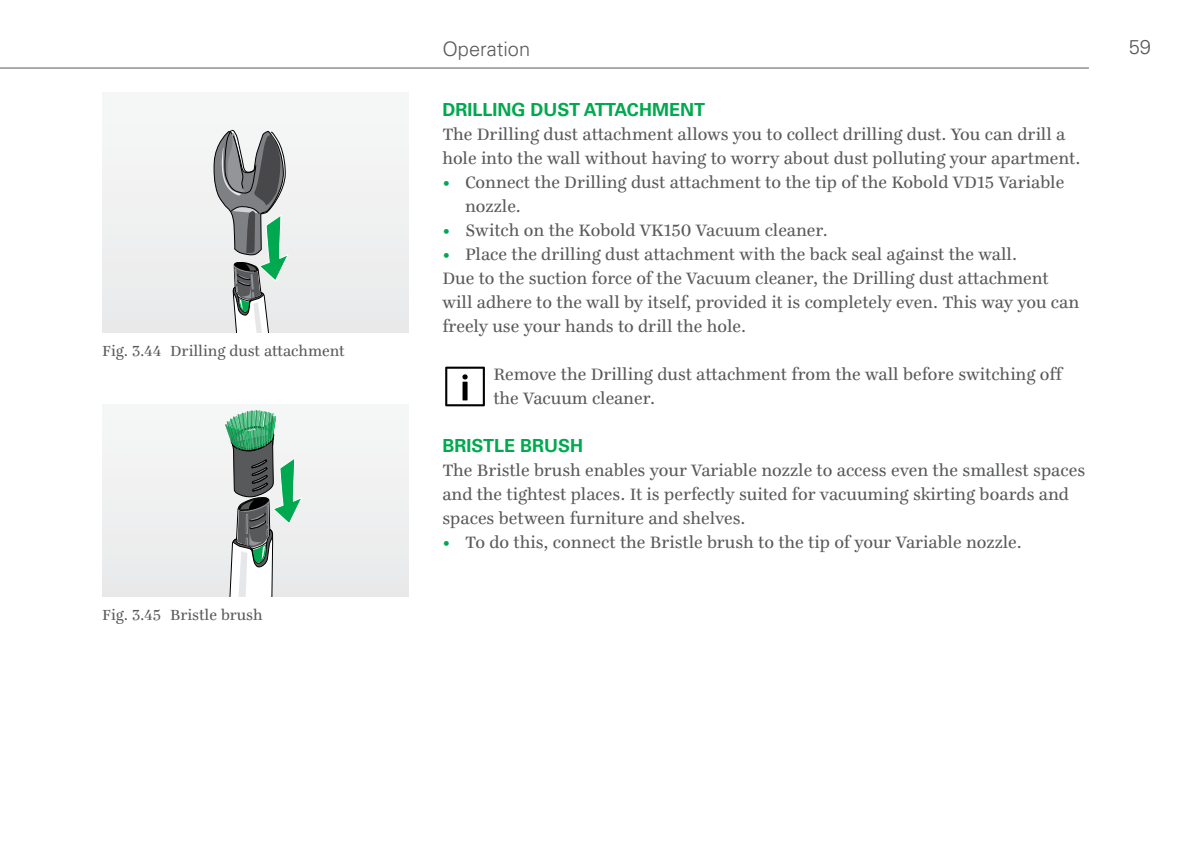
<style>
.page{position:relative;width:1191px;height:842px;background:#fff}
.page>*{position:absolute;margin:0;border:0;box-sizing:border-box;transform-origin:0 0}
.t1{font:300 20px "Univers LT Pro 45";color:#58595b}
.t2{font:18px/24px "Ingeborg";color:#58595b}
.t3{font:700 18px "Univers LT Pro 65";color:#00a94f}
.t4{font:16px "Ingeborg";color:#58595b}
.s1{color:#00a94f}
</style>
<div class="page">
<hr style="left:0;top:68px;width:1089px;height:1px;background:#58595b">
<svg style="left:445px;top:367px;width:40px;height:39px"></svg>
<div style="left:102px;top:92px;width:306px;height:240px;background:#f1f1f2"></div>
<svg style="left:213px;top:129px;width:75px;height:203px"></svg>
<div style="left:102px;top:404px;width:306px;height:192px;background:#f0f1f1"></div>
<svg style="left:225px;top:410px;width:77px;height:186px"></svg>
<p class="t4" style="left:102px;top:341px;width:244px">Fig. 3.44 Drilling dust attachment</p>
<p class="t4" style="left:102px;top:605px;width:162px">Fig. 3.45 Bristle brush</p>
<p class="t1" style="left:442px;top:37px;width:89px">Operation</p>
<p class="t1" style="left:1128px;top:35px;width:24px">59</p>
<p class="t3" style="left:442px;top:99px;width:264px">DRILLING DUST ATTACHMENT</p>
<p class="t2" style="left:442px;top:122px;width:639px">The Drilling dust attachment allows you to collect drilling dust. You can drill a hole into the wall without having to worry about dust polluting your apartment.</p>
<p class="t2" style="left:465px;top:170px;width:601px;text-indent:-23px"><span class="s1">•</span> Connect the Drilling dust attachment to the tip of the Kobold VD15 Variable nozzle.</p>
<p class="t2" style="left:442px;top:218px;width:387px"><span class="s1">•</span> Switch on the Kobold VK150 Vacuum cleaner.</p>
<p class="t2" style="left:442px;top:242px;width:638px"><span class="s1">•</span> Place the drilling dust attachment with the back seal against the wall.<br>Due to the suction force of the Vacuum cleaner, the Drilling dust attachment will adhere to the wall by itself, provided it is completely even. This way you can freely use your hands to drill the hole.</p>
<p class="t2" style="left:493px;top:362px;width:572px">Remove the Drilling dust attachment from the wall before switching off the Vacuum cleaner.</p>
<p class="t3" style="left:442px;top:435px;width:142px">BRISTLE BRUSH</p>
<p class="t2" style="left:442px;top:458px;width:644px">The Bristle brush enables your Variable nozzle to access even the smallest spaces and the tightest places. It is perfectly suited for vacuuming skirting boards and spaces between furniture and shelves.</p>
<p class="t2" style="left:442px;top:530px;width:581px"><span class="s1">•</span> To do this, connect the Bristle brush to the tip of your Variable nozzle.</p>
</div>
